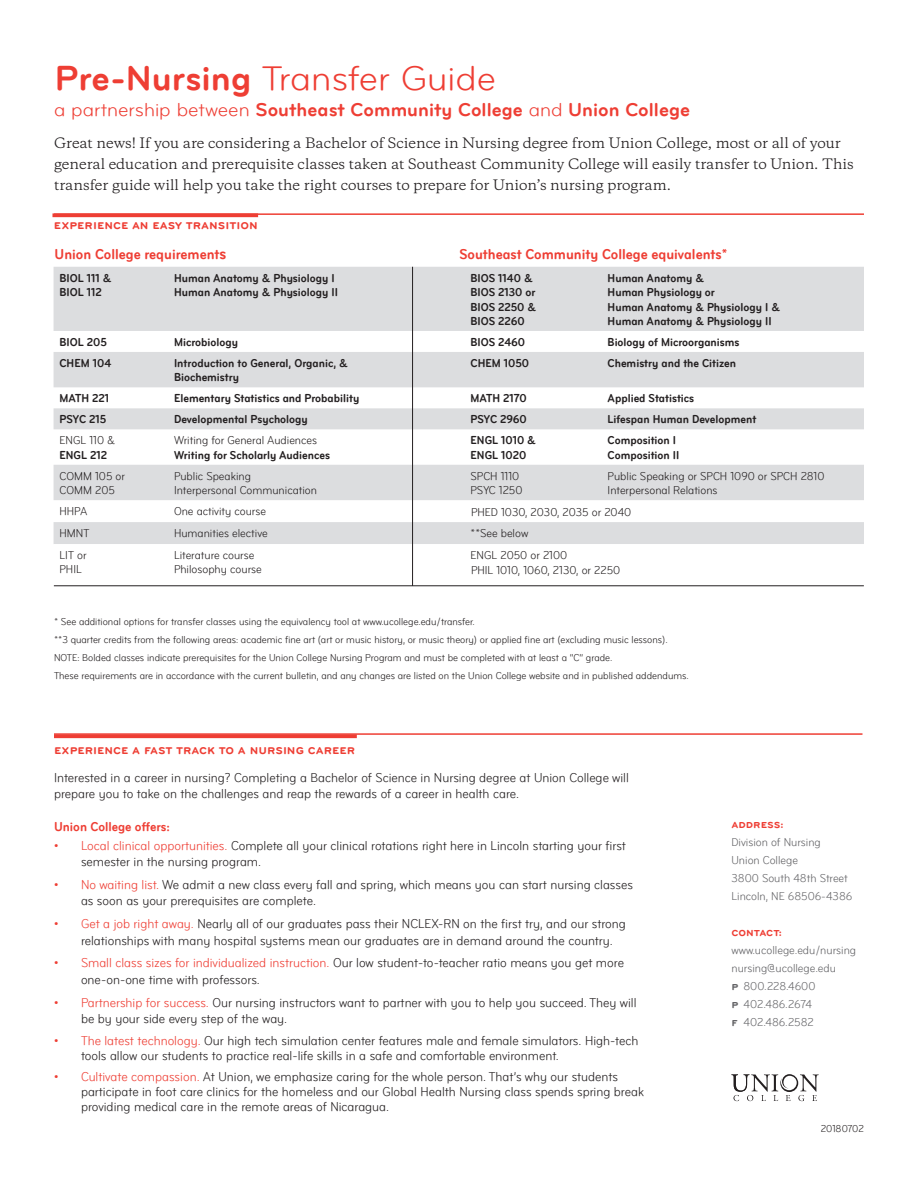
<style>
.page{position:relative;width:918px;height:1188px;background:#fff}
.page>*{position:absolute;margin:0;border:0;box-sizing:border-box;transform-origin:0 0}
.t1{font:36px "Bryant Pro Regular Alt No 1";color:#ee3e34}
.t2{font:19.5px "Bryant Pro Bold Alt No 1";color:#ee3e34}
.t3{font:15px "Bryant Bold Condensed Alt";color:#ee3e34}
.t4{font:13.5px/16.2px "Bryant Regular Condensed Alt";color:#231f20}
.t5{font:13.5px/21px "Galaxie Copernicus";color:#231f20}
.t6{font:13.5px "Bryant Pro Bold SC";color:#ee3e34}
.t7{font:13.5px "Bryant Bold Condensed Alt";color:#ee3e34}
.t8{font:12px/14.4px "Bryant Bold Condensed Alt";color:#231f20}
.t9{font:12px "Bryant Regular Condensed Alt";color:#231f20}
.t10{font:12px/18px "Bryant Regular Condensed Alt";color:#636366}
.t11{font:12px "Bryant Pro Bold SC";color:#ee3e34}
.t12{font:10.5px "Bryant Regular Condensed Alt";color:#231f20}
.s1{font-family:"Bryant Pro Bold Alt No 1"}
.s2{font-family:"Bryant Pro Regular Alt No 1"}
.s3{font-size:16.5px}
.s4{color:#ee3e34}
.s5{font-family:"Bryant Pro Bold SC";color:#ee3e34}
.s6{font-family:"Bryant Pro Bold SC"}
</style>
<div class="page">
<hr style="left:54px;top:213px;width:810px;height:2px;background:#ee3e34">
<svg style="left:52px;top:213px;width:206px;height:4px"></svg>
<svg style="left:54px;top:267px;width:810px;height:277px;fill:#dcdddf"></svg>
<hr style="left:54px;top:733px;width:808px;height:2px;background:#ee3e34">
<svg style="left:54px;top:734px;width:303px;height:4px"></svg>
<svg style="left:731px;top:1074px;width:88px;height:27px"></svg>
<hr style="left:412px;top:267px;width:1px;height:319px;background:#231f20">
<hr style="left:54px;top:585px;width:810px;height:1px;background:#231f20">
<p class="t1" style="left:55px;top:59px;width:443px"><span class="s1">Pre-Nursing</span> Transfer Guide</p>
<p class="t2" style="left:54px;top:99px;width:638px"><span class="s2">a partnership between</span> Southeast Community College <span class="s2">and</span> Union College</p>
<p class="t5" style="left:54px;top:132px;width:801px">Great news! If you are considering a Bachelor of Science in Nursing degree from Union College, most or all of your general education and prerequisite classes taken at Southeast Community College will easily transfer to Union. This</p>
<p class="t5" style="left:54px;top:174px;width:618px">transfer guide will help you take the right courses to prepare for Union’s nursing program.</p>
<p class="t6" style="left:54px;top:217px;width:205px">experience an easy transition</p>
<p class="t3" style="left:55px;top:246px;width:173px">Union College requirement<span class="s3">s</span></p>
<p class="t3" style="left:459px;top:246px;width:269px">Southeast Community College equivalents*</p>
<p class="t8" style="left:60px;top:271px;width:53px">BIOL 111 &amp;</p>
<p class="t8" style="left:60px;top:285px;width:44px">BIOL 112</p>
<p class="t8" style="left:174px;top:271px;width:162px">Human Anatomy &amp; Physiology I</p>
<p class="t8" style="left:174px;top:285px;width:165px">Human Anatomy &amp; Physiology II</p>
<p class="t8" style="left:471px;top:271px;width:64px">BIOS 1140 &amp;</p>
<p class="t8" style="left:471px;top:285px;width:66px">BIOS 2130 or</p>
<p class="t8" style="left:471px;top:299px;width:67px">BIOS 2250 &amp;</p>
<p class="t8" style="left:471px;top:314px;width:56px">BIOS 2260</p>
<p class="t8" style="left:608px;top:271px;width:98px">Human Anatomy &amp;</p>
<p class="t8" style="left:608px;top:285px;width:109px">Human Physiology or</p>
<p class="t8" style="left:608px;top:299px;width:174px">Human Anatomy &amp; Physiology I &amp;</p>
<p class="t8" style="left:608px;top:314px;width:165px">Human Anatomy &amp; Physiology II</p>
<p class="t8" style="left:60px;top:335px;width:49px">BIOL 205</p>
<p class="t8" style="left:174px;top:335px;width:66px">Microbiology</p>
<p class="t8" style="left:471px;top:335px;width:56px">BIOS 2460</p>
<p class="t8" style="left:608px;top:335px;width:133px">Biology of Microorganisms</p>
<p class="t8" style="left:60px;top:356px;width:53px">CHEM 104</p>
<p class="t8" style="left:174px;top:356px;width:175px">Introduction to General, Organic, &amp;<br>Biochemistry</p>
<p class="t8" style="left:471px;top:356px;width:60px">CHEM 1050</p>
<p class="t8" style="left:608px;top:356px;width:130px">Chemistry and the Citizen</p>
<p class="t8" style="left:60px;top:391px;width:51px">MATH 221</p>
<p class="t8" style="left:174px;top:391px;width:187px">Elementary Statistics and Probability</p>
<p class="t8" style="left:471px;top:391px;width:58px">MATH 2170</p>
<p class="t8" style="left:608px;top:391px;width:88px">Applied Statistics</p>
<p class="t8" style="left:60px;top:412px;width:48px">PSYC 215</p>
<p class="t8" style="left:174px;top:412px;width:135px">Developmental Psychology</p>
<p class="t8" style="left:471px;top:412px;width:58px">PSYC 2960</p>
<p class="t8" style="left:608px;top:412px;width:150px">Lifespan Human Development</p>
<p class="t9" style="left:60px;top:434px;width:57px">ENGL 110 &amp;</p>
<p class="t8" style="left:60px;top:448px;width:49px">ENGL 212</p>
<p class="t9" style="left:174px;top:434px;width:145px">Writing for General Audiences</p>
<p class="t8" style="left:174px;top:448px;width:157px">Writing for Scholarly Audiences</p>
<p class="t8" style="left:471px;top:433px;width:67px">ENGL 1010 &amp;</p>
<p class="t8" style="left:471px;top:448px;width:57px">ENGL 1020</p>
<p class="t8" style="left:608px;top:433px;width:70px">Composition I</p>
<p class="t8" style="left:608px;top:448px;width:73px">Composition II</p>
<p class="t9" style="left:60px;top:470px;width:67px">COMM 105 or</p>
<p class="t9" style="left:60px;top:484px;width:57px">COMM 205</p>
<p class="t9" style="left:174px;top:470px;width:78px">Public Speaking</p>
<p class="t9" style="left:174px;top:484px;width:145px">Interpersonal Communication</p>
<p class="t9" style="left:471px;top:470px;width:50px">SPCH 1110</p>
<p class="t9" style="left:471px;top:484px;width:53px">PSYC 1250</p>
<p class="t9" style="left:608px;top:470px;width:218px">Public Speaking or SPCH 1090 or SPCH 2810</p>
<p class="t9" style="left:608px;top:484px;width:111px">Interpersonal Relations</p>
<p class="t9" style="left:60px;top:505px;width:29px">HHPA</p>
<p class="t9" style="left:174px;top:505px;width:94px">One activity course</p>
<p class="t9" style="left:60px;top:527px;width:31px">HMNT</p>
<p class="t9" style="left:174px;top:527px;width:95px">Humanities elective</p>
<p class="t9" style="left:471px;top:527px;width:59px">**See below</p>
<p class="t9" style="left:60px;top:549px;width:28px">LIT or</p>
<p class="t9" style="left:60px;top:563px;width:24px">PHIL</p>
<p class="t9" style="left:471px;top:506px;width:162px">PHED 1030, 2030, 2035 or 2040</p>
<p class="t9" style="left:471px;top:549px;width:98px">ENGL 2050 or 2100</p>
<p class="t9" style="left:174px;top:549px;width:82px">Literature course</p>
<p class="t9" style="left:174px;top:563px;width:89px">Philosophy course</p>
<p class="t9" style="left:471px;top:564px;width:151px">PHIL 1010, 1060, 2130, or 2250</p>
<p class="t12" style="left:54px;top:616px;width:422px">* See additional options for transfer classes using the equivalency tool at www.ucollege.edu/transfer.</p>
<p class="t12" style="left:54px;top:634px;width:615px">**3 quarter credits from the following areas: academic fine art (art or music history, or music theory) or applied fine art (excluding music lessons).</p>
<p class="t12" style="left:54px;top:652px;width:560px">NOTE: Bolded classes indicate prerequisites for the Union College Nursing Program and must be completed with at least a “C” grade.</p>
<p class="t12" style="left:54px;top:670px;width:636px">These requirements are in accordance with the current bulletin, and any changes are listed on the Union College website and in published addendums.</p>
<p class="t6" style="left:54px;top:742px;width:303px">experience a fast track to a nursing career</p>
<p class="t4" style="left:54px;top:770px;width:576px">Interested in a career in nursing? Completing a Bachelor of Science in Nursing degree at Union College will prepare you to take on the challenges and reap the rewards of a career in health care.</p>
<p class="t7" style="left:54px;top:819px;width:117px">Union College offers:</p>
<p class="t4" style="left:81px;top:837px;width:546px;text-indent:-27px"><span class="s4">• Local clinical opportunities.</span> Complete all your clinical rotations right here in Lincoln starting your first semester in the nursing program.</p>
<p class="t4" style="left:81px;top:877px;width:553px;text-indent:-27px"><span class="s4">• No waiting list.</span> We admit a new class every fall and spring, which means you can start nursing classes as soon as your prerequisites are complete.</p>
<p class="t4" style="left:81px;top:916px;width:546px;text-indent:-27px"><span class="s4">• Get a job right away.</span> Nearly all of our graduates pass their NCLEX-RN on the first try, and our strong relationships with many hospital systems mean our graduates are in demand around the country.</p>
<p class="t4" style="left:81px;top:955px;width:544px;text-indent:-27px"><span class="s4">• Small class sizes for individualized instruction.</span> Our low student-to-teacher ratio means you get more one-on-one time with professors.</p>
<p class="t4" style="left:81px;top:994px;width:557px;text-indent:-27px"><span class="s4">• Partnership for success.</span> Our nursing instructors want to partner with you to help you succeed. They will be by your side every step of the way.</p>
<p class="t4" style="left:81px;top:1033px;width:559px;line-height:15px;text-indent:-27px"><span class="s4">• The latest technology.</span> Our high tech simulation center features male and female simulators. High-tech tools allow our students to practice real-life skills in a safe and comfortable environment.</p>
<p class="t4" style="left:81px;top:1069px;width:565px;line-height:15px;text-indent:-27px"><span class="s4">• Cultivate compassion.</span> At Union, we emphasize caring for the whole person. That’s why our students participate in foot care clinics for the homeless and our Global Health Nursing class spends spring break providing medical care in the remote areas of Nicaragua.</p>
<p class="t11" style="left:731px;top:817px;width:54px">address:</p>
<p class="t10" style="left:731px;top:833px;width:91px">Division of Nursing</p>
<p class="t10" style="left:731px;top:851px;width:122px">Union College<br>3800 South 48th Street<br>Lincoln, NE 68506-4386</p>
<p class="t10" style="left:731px;top:923px;width:126px"><span class="s5">contact: </span>www.ucollege.edu/nursing nursing@ucollege.edu<br><span class="s6">p</span> 800.228.4600<br><span class="s6">p</span> 402.486.2674<br><span class="s6">f</span> 402.486.2582</p>
<p class="t12" style="left:821px;top:1123px;width:45px">20180702</p>
</div>
